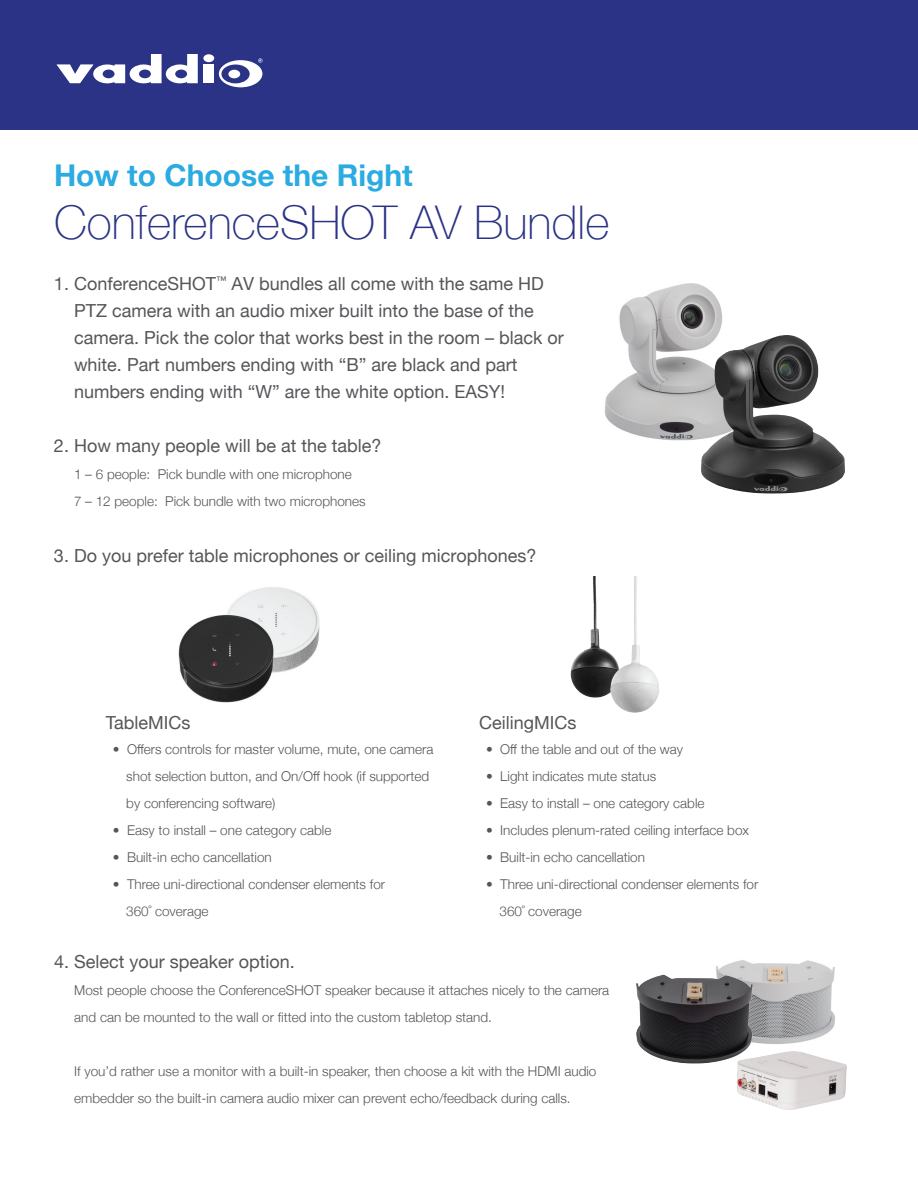
<style>
.page{position:relative;width:918px;height:1188px;background:#fff}
.page>*{position:absolute;margin:0;border:0;box-sizing:border-box;transform-origin:0 0}
.t1{font:100 46.5px "Helvetica Neue";color:#2a3385}
.t2{font:700 30px "Helvetica Neue";color:#2aabe1}
.t3{font:18px/27px "Helvetica Neue";color:#55565a}
.t4{font:300 13.5px/27px "Helvetica Neue";color:#55565a}
</style>
<div class="page">
<img style="left:716px;top:960px;width:119px;height:84px">
<div style="left:0;top:0;width:918px;height:130px;background:#2a3385"></div>
<div style="left:203px;top:64px;width:11px;height:19px;background:#fff"></div>
<svg style="left:56px;top:54px;width:142px;height:29px"></svg>
<div style="left:203px;top:54px;width:11px;height:8px;background:#fff;border-radius:50%"></div>
<svg style="left:219px;top:58px;width:44px;height:29px"></svg>
<img style="left:605px;top:283px;width:117px;height:158px">
<img style="left:696px;top:319px;width:149px;height:175px">
<img style="left:178px;top:587px;width:142px;height:116px">
<img style="left:570px;top:576px;width:89px;height:137px">
<img style="left:636px;top:973px;width:124px;height:91px">
<img style="left:737px;top:1051px;width:110px;height:59px">
<h2 class="t2" style="left:54px;top:152px;width:360px">How to Choose the Right</h2>
<h1 class="t1" style="left:54px;top:187px;width:557px">ConferenceSHOT AV Bundle</h1>
<p class="t3" style="left:74px;top:271px;width:491px;text-indent:-20px">1. ConferenceSHOT<sup>™</sup> AV bundles all come with the same HD PTZ camera with an audio mixer built into the base of the camera. Pick the color that works best in the room – black or white. Part numbers ending with “B” are black and part numbers ending with “W” are the white option. EASY!</p>
<h3 class="t3" style="left:54px;top:433px;width:329px">2. How many people will be at the table?</h3>
<p class="t4" style="left:74px;top:461px;width:293px;line-height:26.1px">1 – 6 people: Pick bundle with one microphone<br>7 – 12 people: Pick bundle with two microphones</p>
<h3 class="t3" style="left:54px;top:543px;width:484px">3. Do you prefer table microphones or ceiling microphones?</h3>
<h3 class="t3" style="left:106px;top:710px;width:86px">TableMICs</h3>
<h3 class="t3" style="left:479px;top:710px;width:99px">CeilingMICs</h3>
<p class="t4" style="left:126px;top:735px;width:309px;text-indent:-14px">• Offers controls for master volume, mute, one camera shot selection button, and On/Off hook (if supported by conferencing software)</p>
<p class="t4" style="left:113px;top:816px;width:220px">• Easy to install – one category cable</p>
<p class="t4" style="left:113px;top:843px;width:161px">• Built-in echo cancellation</p>
<p class="t4" style="left:126px;top:870px;width:260px;text-indent:-14px">• Three uni-directional condenser elements for<br>360˚ coverage</p>
<p class="t4" style="left:486px;top:735px;width:199px">• Off the table and out of the way</p>
<p class="t4" style="left:486px;top:762px;width:172px">• Light indicates mute status</p>
<p class="t4" style="left:486px;top:789px;width:220px">• Easy to install – one category cable</p>
<p class="t4" style="left:486px;top:816px;width:265px">• Includes plenum-rated ceiling interface box</p>
<p class="t4" style="left:486px;top:843px;width:161px">• Built-in echo cancellation</p>
<p class="t4" style="left:500px;top:870px;width:260px;text-indent:-14px">• Three uni-directional condenser elements for<br>360˚ coverage</p>
<h3 class="t3" style="left:54px;top:949px;width:242px">4. Select your speaker option.</h3>
<p class="t4" style="left:74px;top:976px;width:537px">Most people choose the ConferenceSHOT speaker because it attaches nicely to the camera and can be mounted to the wall or fitted into the custom tabletop stand.</p>
<p class="t4" style="left:74px;top:1057px;width:524px">If you’d rather use a monitor with a built-in speaker, then choose a kit with the HDMI audio embedder so the built-in camera audio mixer can prevent echo/feedback during calls.</p>
</div>
